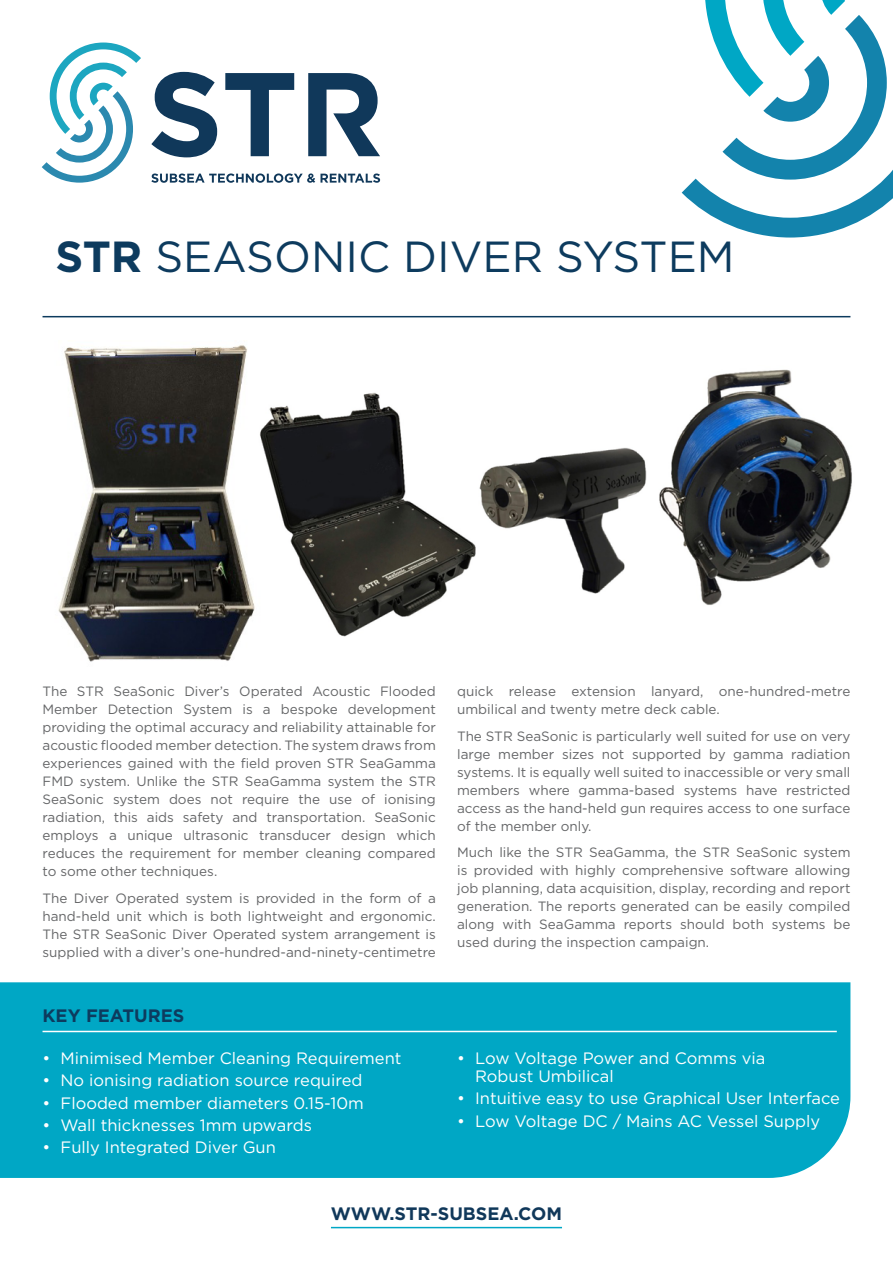
<style>
.page{position:relative;width:893px;height:1263px;background:#fff}
.page>*{position:absolute;margin:0;border:0;box-sizing:border-box;transform-origin:0 0}
.t1{font:43.5px "Gotham";color:#0d3b5e}
.t2{font:700 18px "Gotham";color:#10385a}
.t3{font:700 18px "Gotham";color:#0d3b5e}
.t4{font:16.5px/18px "Gotham";color:#fff}
.t5{font:13.5px/18px "Gotham";color:#656668;text-align:justify}
.s1{font-weight:700}
</style>
<div class="page">
<svg style="left:42px;top:43px;width:99px;height:140px"></svg>
<svg style="left:151px;top:72px;width:66px;height:85px"></svg>
<svg style="left:225px;top:73px;width:69px;height:83px"></svg>
<svg style="left:308px;top:73px;width:72px;height:83px"></svg>
<svg style="left:151px;top:173px;width:229px;height:10px"></svg>
<hr style="left:43px;top:316px;width:807px;height:1px;background:#0d3b5e">
<div style="left:0;top:982px;width:850px;height:196px;background:#00a7c5"></div>
<hr style="left:43px;top:1031px;width:794px;height:1px;background:#fff">
<svg style="left:682px;top:178px;width:211px;height:60px"></svg>
<svg style="left:705px;top:0;width:188px;height:180px"></svg>
<hr style="left:331px;top:1227px;width:231px;height:1px;background:#00a7c5">
<img style="left:58px;top:345px;width:190px;height:317px">
<img style="left:248px;top:392px;width:225px;height:245px">
<img style="left:473px;top:447px;width:174px;height:147px">
<img style="left:659px;top:369px;width:193px;height:236px">
<h1 class="t1" style="left:56px;top:229px;width:680px"><span class="s1">STR</span> SEASONIC DIVER SYSTEM</h1>
<p class="t5" style="left:43px;top:682px;width:395px">The STR SeaSonic Diver’s Operated Acoustic Flooded Member Detection System is a bespoke development providing the optimal accuracy and reliability attainable for acoustic flooded member detection. The system draws from experiences gained with the field proven STR SeaGamma FMD system. Unlike the STR SeaGamma system the STR SeaSonic system does not require the use of ionising radiation, this aids safety and transportation. SeaSonic employs a unique ultrasonic transducer design which reduces the requirement for member cleaning compared to some other techniques.</p>
<p class="t5" style="left:43px;top:888px;width:395px">The Diver Operated system is provided in the form of a hand-held unit which is both lightweight and ergonomic.<br>The STR SeaSonic Diver Operated system arrangement is supplied with a diver’s one-hundred-and-ninety-centimetre</p>
<h2 class="t3" style="left:43px;top:1003px;width:143px">KEY FEATURES</h2>
<p class="t4" style="left:43px;top:1049px;width:361px">• Minimised Member Cleaning Requirement</p>
<p class="t4" style="left:43px;top:1071px;width:321px">• No ionising radiation source required</p>
<p class="t4" style="left:43px;top:1093px;width:323px">• Flooded member diameters 0.15-10m</p>
<p class="t4" style="left:43px;top:1115px;width:271px">• Wall thicknesses 1mm upwards</p>
<p class="t4" style="left:43px;top:1138px;width:235px">• Fully Integrated Diver Gun</p>
<p class="t5" style="left:457px;top:682px;width:395px">quick release extension lanyard, one-hundred-metre umbilical and twenty metre deck cable.</p>
<p class="t5" style="left:457px;top:726px;width:395px">The STR SeaSonic is particularly well suited for use on very large member sizes not supported by gamma radiation systems. It is equally well suited to inaccessible or very small members where gamma-based systems have restricted access as the hand-held gun requires access to one surface of the member only.</p>
<p class="t5" style="left:457px;top:843px;width:395px">Much like the STR SeaGamma, the STR SeaSonic system is provided with highly comprehensive software allowing job planning, data acquisition, display, recording and report generation. The reports generated can be easily compiled along with SeaGamma reports should both systems be used during the inspection campaign.</p>
<p class="t4" style="left:475px;top:1049px;width:292px;text-indent:-18px">• Low Voltage Power and Comms via<br>Robust Umbilical</p>
<p class="t4" style="left:457px;top:1089px;width:384px">• Intuitive easy to use Graphical User Interface</p>
<p class="t4" style="left:457px;top:1111px;width:364px">• Low Voltage DC / Mains AC Vessel Supply</p>
<h2 class="t2" style="left:331px;top:1202px;width:233px">WWW.STR-SUBSEA.COM</h2>
</div>
